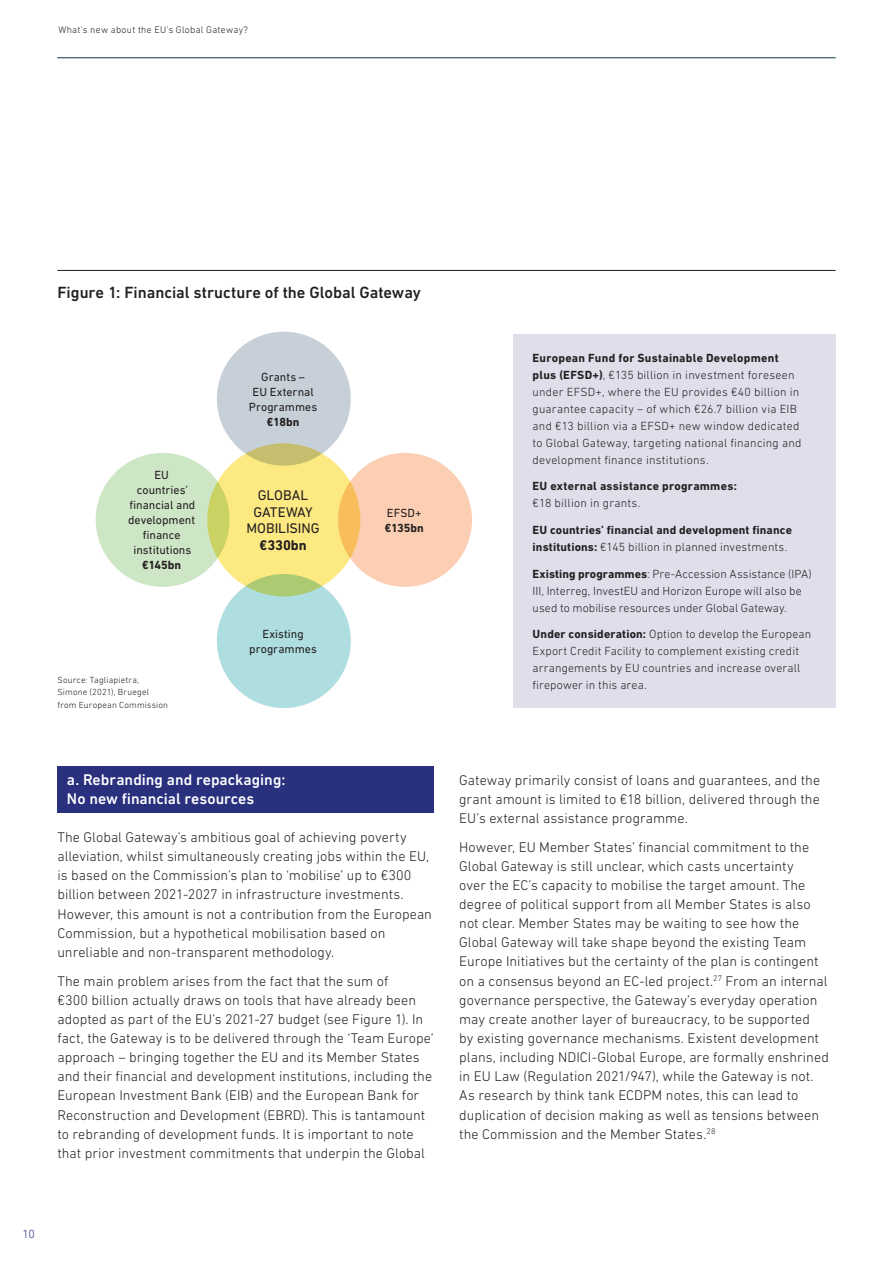
<style>
.page{position:relative;width:893px;height:1263px;background:#fff}
.page>*{position:absolute;margin:0;border:0;box-sizing:border-box;transform-origin:0 0}
.t1{font:500 16.5px "DIN Next LT Pro";color:#231f20}
.t2{font:500 15.75px/19.2px "DIN Next LT Pro";color:#fff}
.t3{font:300 14.25px/19.2px "DIN Next LT Pro";letter-spacing:.005em;color:#231f20}
.t4{font:14.25px/16.5px "DIN Next LT Pro";color:#231f20;text-align:center}
.t5{font:700 14.25px "DIN Next LT Pro";letter-spacing:-.005em;color:#231f20}
.t6{font:300 12px/17px "DIN Next LT Pro";letter-spacing:.015em;color:#231f20}
.t7{font:700 12px/17px "DIN Next LT Pro";letter-spacing:.015em;color:#231f20}
.t8{font:12px/15px "DIN Next LT Pro";color:#231f20;text-align:center}
.t9{font:300 12px "DIN Next LT Pro";color:#29307d}
.t10{font:300 9.75px "DIN Next LT Pro";letter-spacing:.03em;color:#231f20}
.t11{font:300 9px/12.8px "DIN Next LT Pro";letter-spacing:.02em;color:#231f20}
.s1{font-weight:700}
.s2{font-weight:300}
</style>
<div class="page">
<hr style="left:57px;top:58px;width:779px;height:1px;background:#0a3449">
<div style="left:57px;top:766px;width:377px;height:46px;background:#29307d"></div>
<div style="left:513px;top:334px;width:323px;height:374px;background:#dfdfec"></div>
<hr style="left:57px;top:270px;width:779px;height:1px;background:#231f20">
<div style="left:207px;top:443px;width:153px;height:153px;background:#fce982;border-radius:50%"></div>
<div style="left:217px;top:332px;width:134px;height:134px;background:#c7d0d9;border-radius:50%"></div>
<div style="left:217px;top:574px;width:134px;height:134px;background:#aedee0;border-radius:50%"></div>
<div style="left:96px;top:453px;width:134px;height:134px;background:#cde6c5;border-radius:50%"></div>
<div style="left:338px;top:453px;width:134px;height:134px;background:#fccfb4;border-radius:50%"></div>
<p class="t10" style="left:58px;top:24px;width:191px">What’s new about the EU’s Global Gateway?</p>
<p class="t1" style="left:57px;top:283px;width:365px">Figure 1: Financial structure of the Global Gateway</p>
<p class="t8" style="left:128px;top:468px;width:69px">EU countries’ financial and development finance institutions</p>
<p class="t7" style="left:142px;top:557px;width:41px">€145bn</p>
<p class="t11" style="left:57px;top:673px;width:112px">Source: Tagliapietra,<br>Simone (2021), Bruegel from European Commission</p>
<p class="t8" style="left:249px;top:369px;width:70px">Grants –<br>EU External<br>Programmes</p>
<p class="t7" style="left:267px;top:413px;width:34px">€18bn</p>
<p class="t4" style="left:246px;top:487px;width:75px">GLOBAL<br>GATEWAY<br>MOBILISING</p>
<p class="t5" style="left:260px;top:537px;width:49px">€330bn</p>
<p class="t8" style="left:249px;top:626px;width:69px">Existing programmes</p>
<p class="t8" style="left:387px;top:505px;width:36px">EFSD+</p>
<p class="t7" style="left:385px;top:519px;width:40px">€135bn</p>
<p class="t2" style="left:67px;top:769px;width:220px">a. Rebranding and repackaging:<br>No new financial resources</p>
<p class="t3" style="left:57px;top:827px;width:376px">The Global Gateway’s ambitious goal of achieving poverty alleviation, whilst simultaneously creating jobs within the EU, is based on the Commission’s plan to ‘mobilise’ up to €300 billion between 2021-2027 in infrastructure investments.<br>However, this amount is not a contribution from the European Commission, but a hypothetical mobilisation based on unreliable and non-transparent methodology.</p>
<p class="t3" style="left:57px;top:971px;width:378px">The main problem arises from the fact that the sum of<br>€300 billion actually draws on tools that have already been adopted as part of the EU’s 2021-27 budget (see Figure 1). In fact, the Gateway is to be delivered through the ‘Team Europe’ approach – bringing together the EU and its Member States and their financial and development institutions, including the European Investment Bank (EIB) and the European Bank for Reconstruction and Development (EBRD). This is tantamount to rebranding of development funds. It is important to note that prior investment commitments that underpin the Global</p>
<p class="t6" style="left:533px;top:349px;width:270px"><span class="s1">European Fund for Sustainable Development plus (EFSD+)</span>, €135 billion in investment foreseen under EFSD+, where the EU provides €40 billion in guarantee capacity – of which €26.7 billion via EIB and €13 billion via a EFSD+ new window dedicated to Global Gateway, targeting national financing and development finance institutions.</p>
<p class="t7" style="left:533px;top:478px;width:206px">EU external assistance programmes:</p>
<p class="t6" style="left:533px;top:495px;width:109px">€18 billion in grants.</p>
<p class="t7" style="left:533px;top:521px;width:261px">EU countries’ financial and development finance institutions: <span class="s2">€145 billion in planned investments.</span></p>
<p class="t6" style="left:533px;top:565px;width:281px"><span class="s1">Existing programmes</span>: Pre-Accession Assistance (IPA)<br>III, Interreg, InvestEU and Horizon Europe will also be used to mobilise resources under Global Gateway.</p>
<p class="t6" style="left:533px;top:625px;width:280px"><span class="s1">Under consideration:</span> Option to develop the European Export Credit Facility to complement existing credit arrangements by EU countries and increase overall firepower in this area.</p>
<p class="t3" style="left:459px;top:770px;width:362px;text-align:justify">Gateway primarily consist of loans and guarantees, and the grant amount is limited to €18 billion, delivered through the EU’s external assistance programme.</p>
<p class="t3" style="left:459px;top:837px;width:371px">However, EU Member States’ financial commitment to the Global Gateway is still unclear, which casts uncertainty<br>over the EC’s capacity to mobilise the target amount. The degree of political support from all Member States is also not clear. Member States may be waiting to see how the Global Gateway will take shape beyond the existing Team Europe Initiatives but the certainty of the plan is contingent on a consensus beyond an EC-led project.<sup>27</sup> From an internal governance perspective, the Gateway’s everyday operation may create another layer of bureaucracy, to be supported<br>by existing governance mechanisms. Existent development plans, including NDICI-Global Europe, are formally enshrined in EU Law (Regulation 2021/947), while the Gateway is not.<br>As research by think tank ECDPM notes, this can lead to duplication of decision making as well as tensions between the Commission and the Member States.<sup>28</sup></p>
<p class="t9" style="left:23px;top:1227px;width:14px">10</p>
</div>
